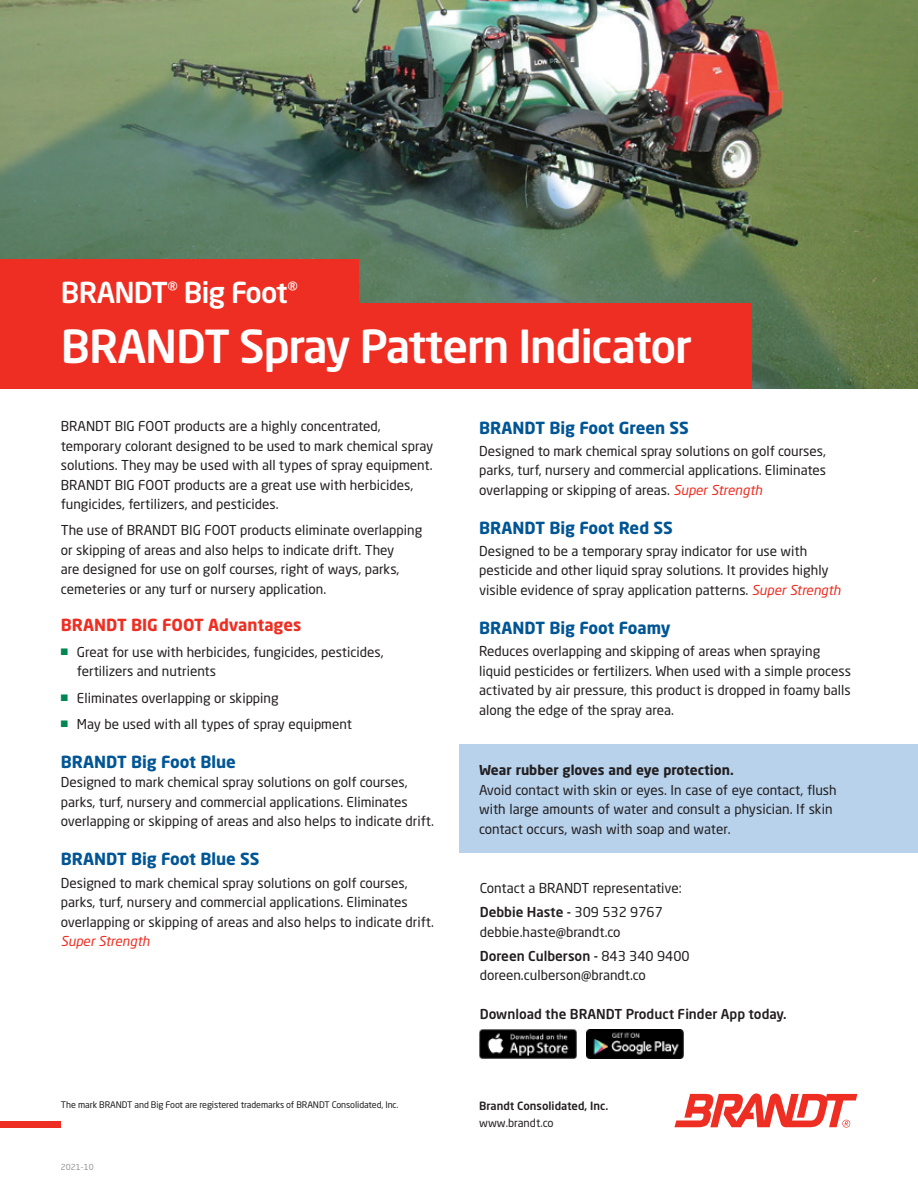
<style>
.page{position:relative;width:918px;height:1188px;background:#fff}
.page>*{position:absolute;margin:0;border:0;box-sizing:border-box;transform-origin:0 0}
.t1{font:500 45px "Neo Sans Pro";letter-spacing:-.025em;color:#fff}
._06-Body_title{font:500 28.5px "Neo Sans Pro";letter-spacing:-.025em;color:#fff}
._08-Body_text{font:700 16.5px "Neo Sans Pro";color:#005595}
.BodyCopy{font:700 16.5px "Neo Sans Pro";color:#ee2e22}
._08-Body_text-2{font:13.5px/19.5px "Neo Sans Pro";color:#231f20}
.Paragraph_Style_1{font:13.5px/19.5px "Neo Sans Pro";color:#231f20}
.BodySubtitle{font:500 13.5px "Neo Sans Pro";color:#231f20}
.BodySubtitle-2{font:13.5px "Neo Sans Pro";color:#231f20}
.t2{font:500 11.25px "Neo Sans Pro";color:#231f20}
.t3{font:11.25px "Neo Sans Pro";color:#231f20}
._07-Body_subtitle{font:9px "Neo Sans Pro";letter-spacing:-.01em;color:#231f20}
.t4{font:8.25px "Neo Sans Pro";color:#939598}
.s1{color:#008751}
.s2{font-style:italic;color:#ee2e22}
.s3{font-weight:700}
.s4{font-weight:400}
</style>
<div class="page">
<div style="left:460px;top:744px;width:458px;height:109px;background:#b8d2ec"></div>
<img style="left:0;top:0;width:918px;height:388px">
<div style="left:0;top:303px;width:752px;height:85px;background:#ee2e22"></div>
<div style="left:0;top:259px;width:359px;height:60px;background:#ee2e22"></div>
<img style="left:480px;top:1030px;width:97px;height:28px">
<img style="left:587px;top:1030px;width:97px;height:28px">
<svg style="left:674px;top:1093px;width:183px;height:35px"></svg>
<div style="left:0;top:1121px;width:61px;height:6px;background:#ee2e22"></div>
<p class="_06-Body_title" style="left:61px;top:275px;width:238px">BRANDT<sup>®</sup> Big Foot<sup>®</sup></p>
<p class="t1" style="left:61px;top:318px;width:633px">BRANDT Spray Pattern Indicator</p>
<p class="Paragraph_Style_1" style="left:61px;top:416px;width:374px">BRANDT BIG FOOT products are a highly concentrated, temporary colorant designed to be used to mark chemical spray solutions. They may be used with all types of spray equipment.<br>BRANDT BIG FOOT products are a great use with herbicides, fungicides, fertilizers, and pesticides.</p>
<p class="Paragraph_Style_1" style="left:61px;top:521px;width:363px">The use of BRANDT BIG FOOT products eliminate overlapping or skipping of areas and also helps to indicate drift. They<br>are designed for use on golf courses, right of ways, parks, cemeteries or any turf or nursery application.</p>
<p class="BodyCopy" style="left:61px;top:614px;width:242px">BRANDT BIG FOOT Advantages</p>
<p class="Paragraph_Style_1" style="left:77px;top:642px;width:308px;text-indent:-16px"><span class="s1">■</span> Great for use with herbicides, fungicides, pesticides, fertilizers and nutrients</p>
<p class="Paragraph_Style_1" style="left:61px;top:688px;width:219px"><span class="s1">■</span> Eliminates overlapping or skipping</p>
<p class="Paragraph_Style_1" style="left:61px;top:714px;width:293px"><span class="s1">■</span> May be used with all types of spray equipment</p>
<p class="_08-Body_text" style="left:61px;top:751px;width:177px">BRANDT Big Foot Blue</p>
<p class="_08-Body_text-2" style="left:61px;top:773px;width:375px">Designed to mark chemical spray solutions on golf courses, parks, turf, nursery and commercial applications. Eliminates overlapping or skipping of areas and also helps to indicate drift.</p>
<p class="_08-Body_text" style="left:61px;top:849px;width:200px">BRANDT Big Foot Blue SS</p>
<p class="_08-Body_text-2" style="left:61px;top:873px;width:375px">Designed to mark chemical spray solutions on golf courses, parks, turf, nursery and commercial applications. Eliminates overlapping or skipping of areas and also helps to indicate drift.<br><span class="s2">Super Strength</span></p>
<p class="_07-Body_subtitle" style="left:61px;top:1100px;width:339px">The mark BRANDT and Big Foot are registered trademarks of BRANDT Consolidated, Inc.</p>
<p class="t4" style="left:61px;top:1162px;width:34px">2021-10</p>
<p class="_08-Body_text" style="left:479px;top:417px;width:211px">BRANDT Big Foot Green SS</p>
<p class="_08-Body_text-2" style="left:479px;top:441px;width:349px;text-align:justify">Designed to mark chemical spray solutions on golf courses, parks, turf, nursery and commercial applications. Eliminates overlapping or skipping of areas. <span class="s2">Super Strength</span></p>
<p class="_08-Body_text" style="left:479px;top:517px;width:195px">BRANDT Big Foot Red SS</p>
<p class="_08-Body_text-2" style="left:479px;top:541px;width:363px">Designed to be a temporary spray indicator for use with pesticide and other liquid spray solutions. It provides highly visible evidence of spray application patterns. <span class="s2">Super Strength</span></p>
<p class="_08-Body_text" style="left:479px;top:617px;width:193px">BRANDT Big Foot Foamy</p>
<p class="_08-Body_text-2" style="left:479px;top:641px;width:374px">Reduces overlapping and skipping of areas when spraying liquid pesticides or fertilizers. When used with a simple process activated by air pressure, this product is dropped in foamy balls along the edge of the spray area.</p>
<p class="Paragraph_Style_1" style="left:479px;top:760px;width:359px"><span class="s3">Wear rubber gloves and eye protection.<br></span>Avoid contact with skin or eyes. In case of eye contact, flush with large amounts of water and consult a physician. If skin contact occurs, wash with soap and water.</p>
<p class="BodySubtitle-2" style="left:480px;top:880px;width:204px">Contact a BRANDT representative:</p>
<p class="BodySubtitle" style="left:480px;top:904px;width:185px">Debbie Haste - <span class="s4">309 532 9767</span></p>
<p class="BodySubtitle-2" style="left:480px;top:923px;width:142px">debbie.haste@brandt.co</p>
<p class="BodySubtitle" style="left:480px;top:947px;width:212px">Doreen Culberson - <span class="s4">843 340 9400</span></p>
<p class="BodySubtitle-2" style="left:480px;top:967px;width:168px">doreen.culberson@brandt.co</p>
<p class="BodySubtitle" style="left:480px;top:1006px;width:308px">Download the BRANDT Product Finder App today.</p>
<p class="t2" style="left:479px;top:1099px;width:131px">Brandt Consolidated, Inc.</p>
<p class="t3" style="left:479px;top:1116px;width:76px">www.brandt.co</p>
</div>
